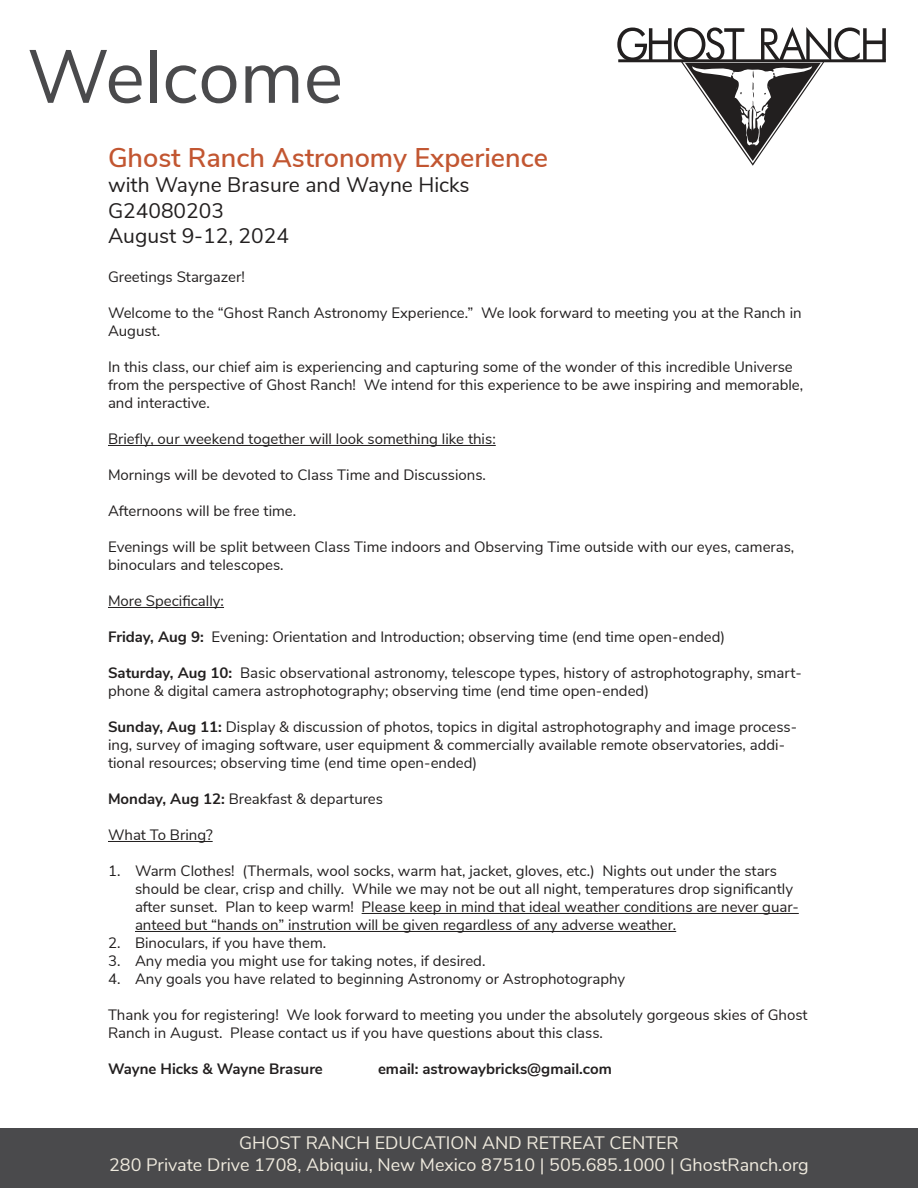
<style>
.page{position:relative;width:918px;height:1188px;background:#fff}
.page>*{position:absolute;margin:0;border:0;box-sizing:border-box;transform-origin:0 0}
.t1{font:75px "Nunito Sans";color:#4a4a4c}
.t2{font:600 27px "Nunito Sans";color:#c25631}
.t3{font:21px/25.2px "Nunito Sans";color:#221f1f}
.t4{font:18px/21.6px "Nunito Sans";color:#efeade;text-align:center}
.t5{font:15px/18px "Nunito Sans";color:#221f1f}
.t6{font:700 15px "Nunito Sans";color:#221f1f}
.s1{font-weight:700}
</style>
<div class="page">
<div style="left:0;top:1128px;width:918px;height:60px;background:#4a4a4c"></div>
<hr style="left:108px;top:445px;width:388px;height:1px;background:#221f1f">
<hr style="left:108px;top:607px;width:116px;height:1px;background:#221f1f">
<hr style="left:108px;top:841px;width:105px;height:1px;background:#221f1f">
<hr style="left:362px;top:913px;width:437px;height:1px;background:#221f1f">
<hr style="left:135px;top:931px;width:541px;height:1px;background:#221f1f">
<svg style="left:617px;top:27px;width:269px;height:139px"></svg>
<hr style="left:618px;top:61px;width:268px;height:1px;background:#221f1f">
<h1 class="t1" style="left:27px;top:49px;width:318px">Welcome</h1>
<h2 class="t2" style="left:108px;top:148px;width:442px">Ghost Ranch Astronomy Experience</h2>
<h3 class="t3" style="left:108px;top:174px;width:363px">with Wayne Brasure and Wayne Hicks<br>G24080203<br>August 9-12, 2024</h3>
<p class="t5" style="left:108px;top:269px;width:139px">Greetings Stargazer!</p>
<p class="t5" style="left:108px;top:305px;width:695px">Welcome to the “Ghost Ranch Astronomy Experience.” We look forward to meeting you at the Ranch in<br>August.</p>
<p class="t5" style="left:108px;top:359px;width:697px">In this class, our chief aim is experiencing and capturing some of the wonder of this incredible Universe from the perspective of Ghost Ranch! We intend for this experience to be awe inspiring and memorable, and interactive.</p>
<p class="t5" style="left:108px;top:429px;width:389px">Briefly, our weekend together will look something like this:</p>
<p class="t5" style="left:108px;top:467px;width:380px">Mornings will be devoted to Class Time and Discussions.</p>
<p class="t5" style="left:108px;top:503px;width:190px">Afternoons will be free time.</p>
<p class="t5" style="left:108px;top:539px;width:688px">Evenings will be split between Class Time indoors and Observing Time outside with our eyes, cameras, binoculars and telescopes.</p>
<p class="t5" style="left:108px;top:591px;width:118px">More Specifically:</p>
<p class="t5" style="left:108px;top:627px;width:619px"><span class="s1">Friday, Aug 9:</span> Evening: Orientation and Introduction; observing time (end time open-ended)</p>
<p class="t5" style="left:108px;top:665px;width:695px"><span class="s1">Saturday, Aug 10:</span> Basic observational astronomy, telescope types, history of astrophotography, smart&shy;phone &amp; digital camera astrophotography; observing time (end time open-ended)</p>
<p class="t5" style="left:108px;top:719px;width:691px"><span class="s1">Sunday, Aug 11:</span> Display &amp; discussion of photos, topics in digital astrophotography and image process&shy;ing, survey of imaging software, user equipment &amp; commercially available remote observatories, addi&shy;tional resources; observing time (end time open-ended)</p>
<p class="t5" style="left:108px;top:791px;width:277px"><span class="s1">Monday, Aug 12:</span> Breakfast &amp; departures</p>
<p class="t5" style="left:108px;top:827px;width:106px">What To Bring?</p>
<p class="t5" style="left:135px;top:863px;width:665px;text-indent:-27px">1. Warm Clothes! (Thermals, wool socks, warm hat, jacket, gloves, etc.) Nights out under the stars should be clear, crisp and chilly. While we may not be out all night, temperatures drop significantly after sunset. Plan to keep warm! Please keep in mind that ideal weather conditions are never guar&shy;anteed but “hands on” instrution will be given regardless of any adverse weather.</p>
<p class="t5" style="left:108px;top:935px;width:220px">2. Binoculars, if you have them.</p>
<p class="t5" style="left:108px;top:953px;width:379px">3. Any media you might use for taking notes, if desired.</p>
<p class="t5" style="left:108px;top:971px;width:519px">4. Any goals you have related to beginning Astronomy or Astrophotography</p>
<p class="t5" style="left:108px;top:1007px;width:701px">Thank you for registering! We look forward to meeting you under the absolutely gorgeous skies of Ghost<br>Ranch in August. Please contact us if you have questions about this class.</p>
<p class="t6" style="left:108px;top:1064px;width:216px">Wayne Hicks &amp; Wayne Brasure</p>
<p class="t6" style="left:378px;top:1064px;width:235px">email: astrowaybricks@gmail.com</p>
<p class="t4" style="left:109px;top:1131px;width:701px">GHOST RANCH EDUCATION AND RETREAT CENTER<br>280 Private Drive 1708, Abiquiu, New Mexico 87510 | 505.685.1000 | GhostRanch.org</p>
</div>
